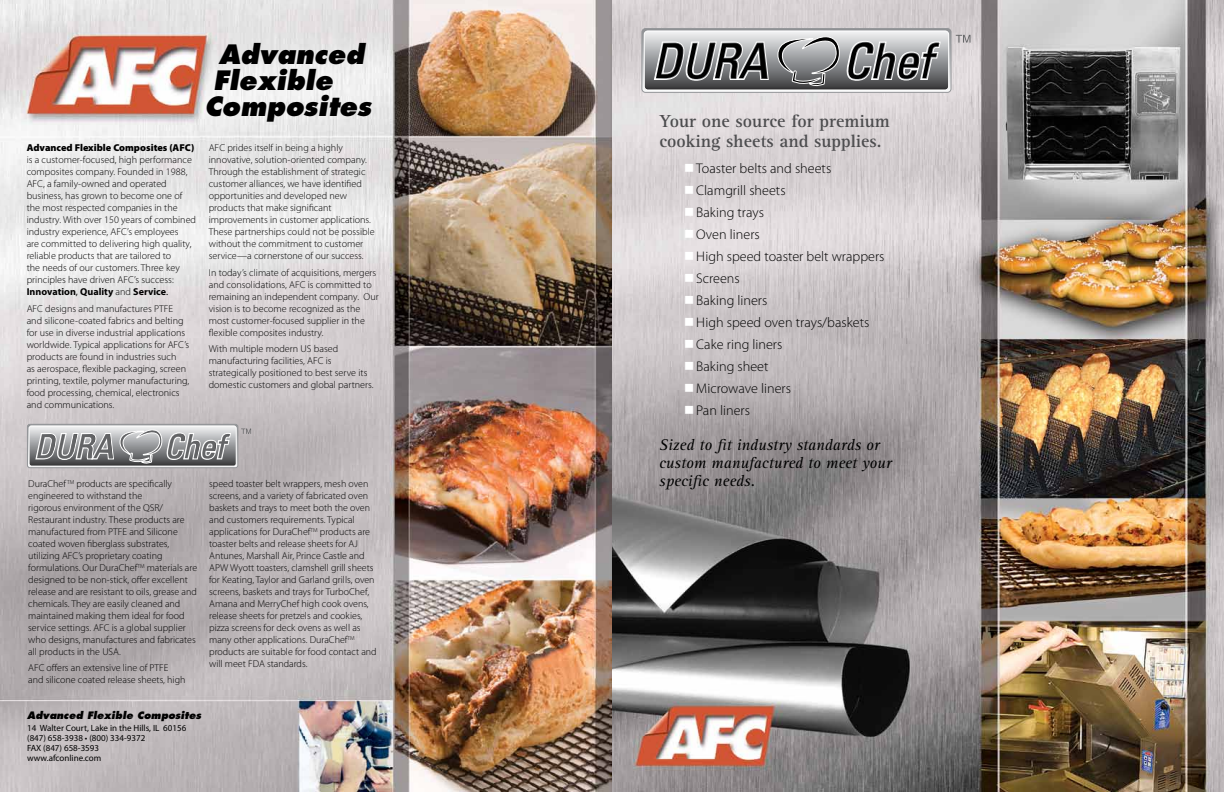
<style>
.page{position:relative;width:1224px;height:792px;background:#fff}
.page>*{position:absolute;margin:0;border:0;box-sizing:border-box;transform-origin:0 0}
.t1{font:italic 800 26px "Futura";color:#000}
.t2{font:700 18px/20px "Rotis Serif";color:#4d4d4f}
.t3{font:italic 16px/18px "Rotis Serif";color:#000}
.t4{font:300 14px/22px "Myriad Pro";color:#000}
.t5{font:300 10px/12px "Myriad Pro";color:#000}
.t6{font:900 10px "Myriad Pro";color:#000}
.t7{font:italic 800 10px "Futura";color:#000}
.t8{font:9px/10px "Myriad Pro";color:#000}
.s1{font-weight:700}
.s2{font-weight:400}
</style>
<div class="page">
<img style="left:0;top:0;width:1224px;height:792px">
<svg style="left:642px;top:29px;width:329px;height:64px;background:#949496"></svg>
<svg style="left:27px;top:424px;width:224px;height:45px;background:#a4a4a6"></svg>
<svg style="left:685px;top:164px;width:8px;height:8px"></svg>
<svg style="left:685px;top:186px;width:8px;height:8px"></svg>
<svg style="left:685px;top:208px;width:8px;height:8px"></svg>
<svg style="left:685px;top:230px;width:8px;height:8px"></svg>
<svg style="left:685px;top:252px;width:8px;height:8px"></svg>
<svg style="left:685px;top:274px;width:8px;height:8px"></svg>
<svg style="left:685px;top:296px;width:8px;height:8px"></svg>
<svg style="left:685px;top:318px;width:8px;height:8px"></svg>
<svg style="left:685px;top:340px;width:8px;height:8px"></svg>
<svg style="left:685px;top:362px;width:8px;height:8px"></svg>
<svg style="left:685px;top:384px;width:8px;height:8px"></svg>
<svg style="left:685px;top:406px;width:8px;height:8px"></svg>
<p class="t6" style="left:27px;top:142px;width:169px">Advanced Flexible Composites (AFC)</p>
<p class="t5" style="left:27px;top:154px;width:171px">is a customer-focused, high performance composites company. Founded in 1988, AFC, a family-owned and operated business, has grown to become one of the most respected companies in the industry. With over 150 years of combined industry experience, AFC’s employees<br>are committed to delivering high quality, reliable products that are tailored to<br>the needs of our customers. Three key principles have driven AFC’s success:<br><span class="s1">Innovation</span><span class="s2">,</span> <span class="s1">Quality</span> and <span class="s1">Service</span><span class="s2">.</span></p>
<p class="t5" style="left:27px;top:303px;width:164px">AFC designs and manufactures PTFE and silicone-coated fabrics and belting for use in diverse industrial applications worldwide. Typical applications for AFC’s products are found in industries such<br>as aerospace, flexible packaging, screen printing, textile, polymer manufacturing, food processing, chemical, electronics and communications.</p>
<h1 class="t1" style="left:219px;top:38px;width:147px">Advanced</h1>
<h1 class="t1" style="left:213px;top:64px;width:121px">Flexible</h1>
<h1 class="t1" style="left:205px;top:90px;width:168px">Composites</h1>
<p class="t5" style="left:209px;top:142px;width:168px">AFC prides itself in being a highly innovative, solution-oriented company.<br>Through the establishment of strategic customer alliances, we have identified opportunities and developed new products that make significant improvements in customer applications.<br>These partnerships could not be possible without the commitment to customer service—a cornerstone of our success.</p>
<p class="t5" style="left:209px;top:267px;width:172px">In today’s climate of acquisitions, mergers and consolidations, AFC is committed to remaining an independent company. Our vision is to become recognized as the most customer-focused supplier in the flexible composites industry.</p>
<p class="t5" style="left:209px;top:343px;width:166px">With multiple modern US based manufacturing facilities, AFC is strategically positioned to best serve its domestic customers and global partners.</p>
<p class="t5" style="left:28px;top:478px;width:170px">DuraChef <sup>TM</sup> products are specifically engineered to withstand the<br>rigorous environment of the QSR/ Restaurant industry. These products are manufactured from PTFE and Silicone coated woven fiberglass substrates, utilizing AFC’s proprietary coating formulations. Our DuraChef<sup>TM</sup> materials are designed to be non-stick, offer excellent release and are resistant to oils, grease and chemicals. They are easily cleaned and maintained making them ideal for food service settings. AFC is a global supplier who designs, manufactures and fabricates all products in the USA.</p>
<p class="t5" style="left:28px;top:662px;width:159px">AFC offers an extensive line of PTFE and silicone coated release sheets, high</p>
<p class="t5" style="left:209px;top:478px;width:169px">speed toaster belt wrappers, mesh oven screens, and a variety of fabricated oven baskets and trays to meet both the oven and customers requirements. Typical applications for DuraChef<sup>TM</sup> products are toaster belts and release sheets for AJ Antunes, Marshall Air, Prince Castle and APW Wyott toasters, clamshell grill sheets for Keating, Taylor and Garland grills, oven screens, baskets and trays for TurboChef, Amana and MerryChef high cook ovens, release sheets for pretzels and cookies, pizza screens for deck ovens as well as many other applications. DuraChef<sup>TM </sup>products are suitable for food contact and will meet FDA standards.</p>
<p class="t7" style="left:27px;top:709px;width:176px">Advanced Flexible Composites</p>
<p class="t8" style="left:27px;top:723px;width:161px">14 Walter Court, Lake in the Hills, IL 60156 (847) 658-3938 • (800) 334-9372<br>FAX (847) 658-3593<br>www.afconline.com</p>
<h2 class="t2" style="left:660px;top:111px;width:232px">Your one source for premium cooking sheets and supplies.</h2>
<h3 class="t4" style="left:696px;top:158px;width:190px">Toaster belts and sheets<br>Clamgrill sheets<br>Baking trays<br>Oven liners<br>High speed toaster belt wrappers<br>Screens<br>Baking liners<br>High speed oven trays/baskets<br>Cake ring liners<br>Baking sheet<br>Microwave liners<br>Pan liners</h3>
<h3 class="t3" style="left:659px;top:436px;width:234px">Sized to fit industry standards or custom manufactured to meet your specific needs.</h3>
</div>
